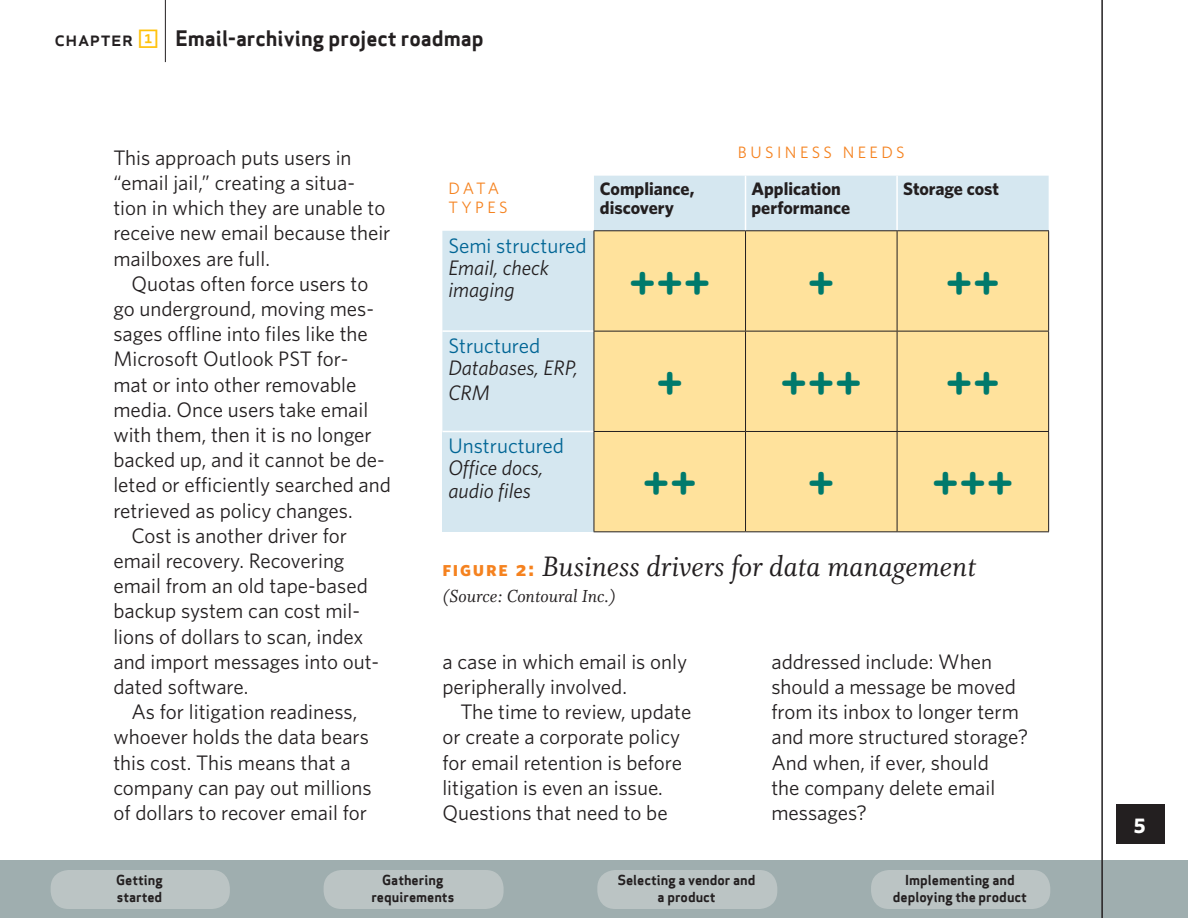
<style>
.page{position:relative;width:1188px;height:918px;background:#fff}
.page>*{position:absolute;margin:0;border:0;box-sizing:border-box;transform-origin:0 0}
.t1{font:49.5px "Numbers Premium";color:#007a6c}
.t2{font:31.5px "Whitman Italic Os F";color:#231f20}
.t3{font:21px/25.2px "Whitney";color:#231f20}
.t4{font:italic 21px/22.2px "Whitney";color:#231f20}
.t5{font:21px "Whitney";color:#006595}
.t6{font:20.85px "Apex Sans Bold T";color:#231f20}
.t7{font:19.5px "Whitman Italic Os F";color:#231f20}
.t8{font:700 18px/19.2px "Whitney";color:#231f20}
.t9{font:16.5px/19.2px "Whitney";letter-spacing:.21em;color:#f5821f}
.t10{font:13.5px/17.1px "Apex Sans Bold T";color:#231f20;text-align:center}
.s1{font-family:"Apex Sans Medium C"}
.s2{font-family:"Whitney Index White Square Bd";color:#ffc20b}
.s3{font-family:"Whitney Bold SC";font-size:21px;color:#f5821f}
</style>
<div class="page">
<div style="left:0;top:861px;width:1188px;height:57px;background:#9faeaf"></div>
<hr style="left:1101px;top:0;width:2px;height:918px;background:#231f20">
<hr style="left:165px;top:0;width:1px;height:62px;background:#231f20">
<div style="left:1116px;top:805px;width:49px;height:39px;background:#231f20"></div>
<div style="left:51px;top:870px;width:179px;height:39px;background:#bbc4c4;border-radius:18px"></div>
<div style="left:324px;top:870px;width:180px;height:39px;background:#bbc4c4;border-radius:18px"></div>
<div style="left:597px;top:870px;width:180px;height:39px;background:#bbc4c4;border-radius:18px"></div>
<div style="left:871px;top:870px;width:179px;height:39px;background:#bbc4c4;border-radius:18px"></div>
<svg style="left:442px;top:176px;width:607px;height:255px;background:#dae9f1"></svg>
<div style="left:595px;top:231px;width:453px;height:300px;background:#ffe29c"></div>
<div style="left:442px;top:431px;width:152px;height:101px;background:#d5e7f0"></div>
<hr style="left:442px;top:330px;width:152px;height:2px;background:#fff">
<hr style="left:442px;top:431px;width:152px;height:1px;background:#fff">
<hr style="left:745px;top:176px;width:1px;height:54px;background:#fff">
<hr style="left:896px;top:176px;width:2px;height:54px;background:#fff">
<hr style="left:594px;top:230px;width:152px;height:1px;background:#231f20">
<hr style="left:594px;top:231px;width:1px;height:100px;background:#231f20">
<hr style="left:746px;top:230px;width:151px;height:1px;background:#231f20">
<hr style="left:745px;top:231px;width:1px;height:100px;background:#231f20">
<hr style="left:897px;top:230px;width:152px;height:1px;background:#231f20">
<hr style="left:897px;top:231px;width:1px;height:100px;background:#231f20">
<hr style="left:1048px;top:231px;width:1px;height:100px;background:#231f20">
<hr style="left:594px;top:331px;width:152px;height:1px;background:#231f20">
<hr style="left:594px;top:332px;width:1px;height:99px;background:#231f20">
<hr style="left:746px;top:331px;width:151px;height:1px;background:#231f20">
<hr style="left:745px;top:332px;width:1px;height:99px;background:#231f20">
<hr style="left:897px;top:331px;width:152px;height:1px;background:#231f20">
<hr style="left:897px;top:332px;width:1px;height:99px;background:#231f20">
<hr style="left:1048px;top:332px;width:1px;height:99px;background:#231f20">
<hr style="left:594px;top:431px;width:152px;height:1px;background:#231f20">
<hr style="left:594px;top:432px;width:1px;height:99px;background:#231f20">
<hr style="left:746px;top:431px;width:151px;height:1px;background:#231f20">
<hr style="left:745px;top:432px;width:1px;height:99px;background:#231f20">
<hr style="left:897px;top:431px;width:152px;height:1px;background:#231f20">
<hr style="left:897px;top:432px;width:1px;height:99px;background:#231f20">
<hr style="left:1048px;top:432px;width:1px;height:99px;background:#231f20">
<hr style="left:594px;top:531px;width:152px;height:1px;background:#231f20">
<hr style="left:746px;top:531px;width:151px;height:1px;background:#231f20">
<hr style="left:897px;top:531px;width:152px;height:1px;background:#231f20">
<p class="t6" style="left:54px;top:25px;width:431px"><span class="s1">chapter</span> <span class="s2">1</span> Email-archiving project roadmap</p>
<p class="t3" style="left:113px;top:144px;width:279px">This approach puts users in “email jail,” creating a situa&shy;tion in which they are unable to receive new email because their mailboxes are full.</p>
<p class="t3" style="left:131px;top:270px;width:238px">Quotas often force users to</p>
<p class="t3" style="left:113px;top:296px;width:262px">go underground, moving mes-</p>
<p class="t3" style="left:113px;top:321px;width:256px">sages offline into files like the</p>
<p class="t3" style="left:113px;top:346px;width:236px">Microsoft Outlook PST for-</p>
<p class="t3" style="left:113px;top:371px;width:244px">mat or into other removable</p>
<p class="t3" style="left:113px;top:396px;width:256px">media. Once users take email</p>
<p class="t3" style="left:113px;top:422px;width:260px">with them, then it is no longer</p>
<p class="t3" style="left:113px;top:447px;width:273px">backed up, and it cannot be de-</p>
<p class="t3" style="left:113px;top:472px;width:279px">leted or efficiently searched and</p>
<p class="t3" style="left:113px;top:497px;width:241px">retrieved as policy changes.</p>
<p class="t3" style="left:131px;top:522px;width:217px">Cost is another driver for</p>
<p class="t3" style="left:113px;top:548px;width:233px">email recovery. Recovering</p>
<p class="t3" style="left:113px;top:573px;width:256px">email from an old tape-based</p>
<p class="t3" style="left:113px;top:598px;width:248px">backup system can cost mil-</p>
<p class="t3" style="left:113px;top:623px;width:252px">lions of dollars to scan, index</p>
<p class="t3" style="left:113px;top:648px;width:267px">and import messages into out-</p>
<p class="t3" style="left:113px;top:674px;width:136px">dated software.</p>
<p class="t3" style="left:131px;top:699px;width:228px">As for litigation readiness,</p>
<p class="t3" style="left:113px;top:724px;width:257px">whoever holds the data bears</p>
<p class="t3" style="left:113px;top:749px;width:239px">this cost. This means that a</p>
<p class="t3" style="left:113px;top:774px;width:260px">company can pay out millions</p>
<p class="t3" style="left:113px;top:800px;width:255px">of dollars to recover email for</p>
<p class="t9" style="left:738px;top:142px;width:23px">Busi</p>
<p class="t9" style="left:785px;top:142px;width:26px">ness</p>
<p class="t9" style="left:843px;top:142px;width:62px">nee ds</p>
<p class="t9" style="left:448px;top:178px;width:38px">Data<br>t ypes</p>
<p class="t8" style="left:600px;top:179px;width:96px">Compliance, discovery</p>
<p class="t8" style="left:752px;top:179px;width:100px">Application performance</p>
<p class="t8" style="left:903px;top:179px;width:97px">Storage cost</p>
<p class="t5" style="left:448px;top:233px;width:140px">Semi structured</p>
<p class="t4" style="left:448px;top:256px;width:102px">Email, check imaging</p>
<h1 class="t1" style="left:629px;top:259px;width:83px">+++</h1>
<h1 class="t1" style="left:808px;top:259px;width:29px">+</h1>
<h1 class="t1" style="left:946px;top:259px;width:56px">++</h1>
<p class="t5" style="left:448px;top:333px;width:93px">Structured</p>
<p class="t4" style="left:448px;top:355px;width:131px;line-height:25.2px">Databases, ERP,<br>CRM</p>
<h1 class="t1" style="left:656px;top:359px;width:29px">+</h1>
<h1 class="t1" style="left:780px;top:359px;width:83px">+++</h1>
<h1 class="t1" style="left:946px;top:359px;width:56px">++</h1>
<p class="t5" style="left:448px;top:434px;width:117px">Unstructured</p>
<p class="t4" style="left:448px;top:457px;width:96px">Office docs, audio files</p>
<h1 class="t1" style="left:642px;top:459px;width:56px">++</h1>
<h1 class="t1" style="left:808px;top:459px;width:29px">+</h1>
<h1 class="t1" style="left:932px;top:459px;width:83px">+++</h1>
<h2 class="t2" style="left:442px;top:550px;width:535px"><span class="s3">figure 2:</span> Business drivers for data management</h2>
<p class="t7" style="left:442px;top:585px;width:175px">(Source: Contoural Inc.)</p>
<p class="t3" style="left:442px;top:648px;width:246px">a case in which email is only peripherally involved.</p>
<p class="t3" style="left:442px;top:699px;width:250px;text-indent:18px">The time to review, update or create a corporate policy for email retention is before litigation is even an issue.<br>Questions that need to be</p>
<p class="t3" style="left:771px;top:648px;width:258px">addressed include: When should a message be moved from its inbox to longer term and more structured storage?<br>And when, if ever, should<br>the company delete email messages?</p>
<p class="t10" style="left:116px;top:871px;width:48px;text-align:left">Getting started</p>
<p class="t10" style="left:371px;top:871px;width:84px">Gathering requirements</p>
<p class="t10" style="left:618px;top:871px;width:139px">Selecting a vendor and a product</p>
<p class="t10" style="left:893px;top:871px;width:136px">Implementing and deploying the product</p>
</div>
